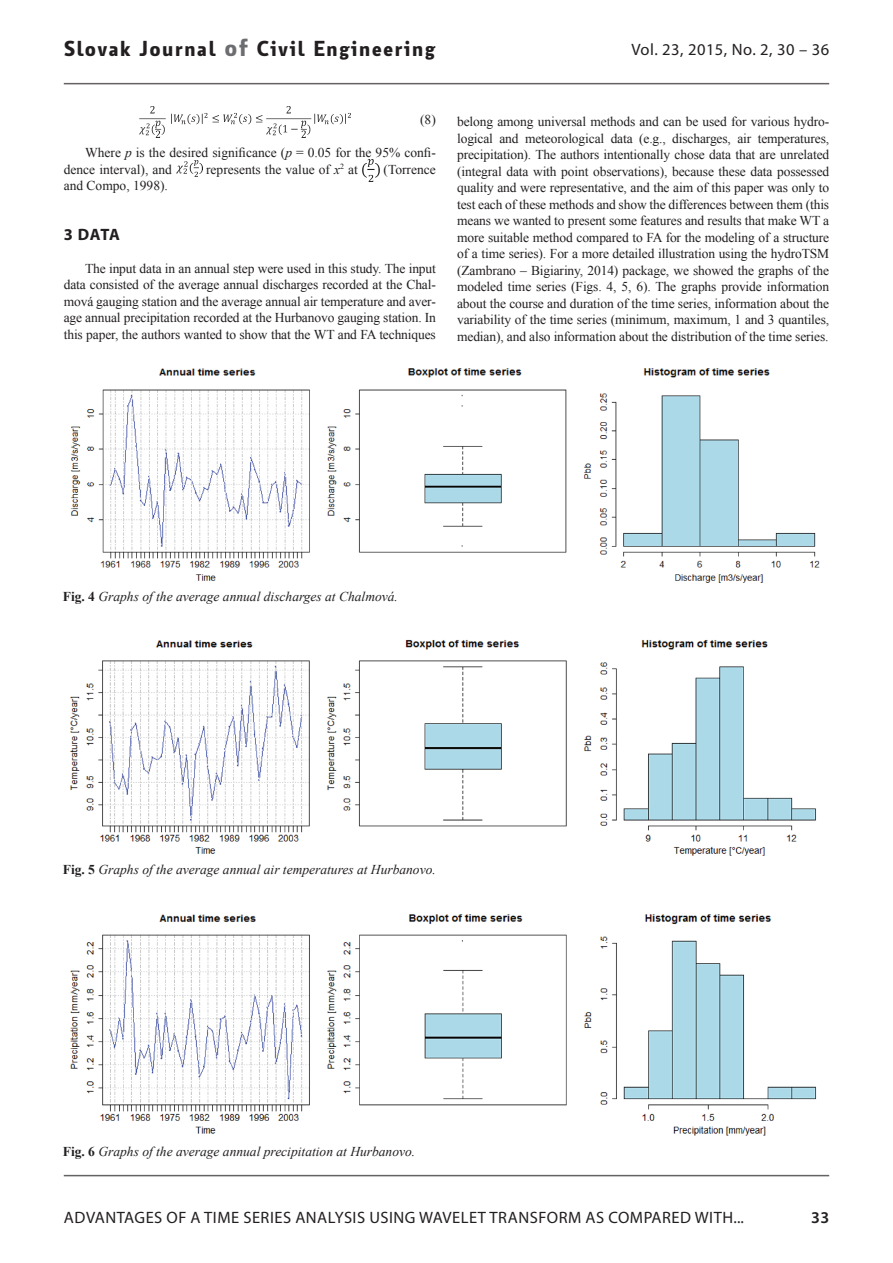
<style>
.page{position:relative;width:893px;height:1263px;background:#fff}
.page>*{position:absolute;margin:0;border:0;box-sizing:border-box;transform-origin:0 0}
.t1{font:700 21px "Botanika Demi CE";letter-spacing:.05em;color:#231f20}
.t2{font:16.5px "Myriad Pro";letter-spacing:.03em;color:#231f20}
.t3{font:700 16.5px "Myriad Pro";color:#231f20}
.t4{font:600 16.5px "Myriad Pro";color:#231f20}
.t5{font:13.5px/16.5px "Times New Roman";letter-spacing:-.01em;color:#231f20;text-align:justify}
.t6{font:italic 13.5px "Times New Roman";color:#231f20}
.s1{font-size:24px;color:#6c6d70}
.s2{font-style:italic}
.s3{font-weight:700;font-style:normal}
</style>
<div class="page">
<hr style="left:64px;top:83px;width:765px;height:1px;background:#231f20">
<hr style="left:64px;top:1175px;width:765px;height:1px;background:#231f20">
<img style="left:140px;top:106px;width:211px;height:31px">
<img style="left:176px;top:161px;width:26px;height:16px">
<img style="left:362px;top:159px;width:17px;height:22px">
<img style="left:71px;top:368px;width:749px;height:215px">
<img style="left:71px;top:640px;width:745px;height:216px">
<img style="left:71px;top:914px;width:746px;height:222px">
<h1 class="t1" style="left:64px;top:39px;width:373px">Slovak Journal <span class="s1">of</span> Civil Engineering</h1>
<p class="t2" style="left:631px;top:39px;width:199px">Vol. 23, 2015, No. 2, 30 – 36</p>
<p class="t5" style="left:420px;top:111px;width:17px">(8)</p>
<p class="t5" style="left:64px;top:144px;width:374px;text-indent:21px">Where <span class="s2">p</span> is the desired significance (<span class="s2">p</span> = 0.05 for the 95% confi&shy;dence interval), and</p>
<p class="t5" style="left:206px;top:161px;width:153px">represents the value of <span class="s2">x</span><sup>2</sup> at</p>
<p class="t5" style="left:384px;top:161px;width:54px">(Torrence</p>
<p class="t5" style="left:64px;top:177px;width:106px">and Compo, 1998).</p>
<p class="t3" style="left:64px;top:223px;width:58px">3 DATA</p>
<p class="t5" style="left:64px;top:260px;width:374px;text-indent:21px">The input data in an annual step were used in this study. The input data consisted of the average annual discharges recorded at the Chal&shy;mová gauging station and the average annual air temperature and aver&shy;age annual precipitation recorded at the Hurbanovo gauging station. In this paper, the authors wanted to show that the WT and FA techniques</p>
<p class="t5" style="left:457px;top:113px;width:374px">belong among universal methods and can be used for various hydro&shy;logical and meteorological data (e.g., discharges, air temperatures, precipitation). The authors intentionally chose data that are unrelated (integral data with point observations), because these data possessed quality and were representative, and the aim of this paper was only to test each of these methods and show the differences between them (this means we wanted to present some features and results that make WT a more suitable method compared to FA for the modeling of a structure of a time series). For a more detailed illustration using the hydroTSM (Zambrano – Bigiariny, 2014) package, we showed the graphs of the modeled time series (Figs. 4, 5, 6). The graphs provide information about the course and duration of the time series, information about the variability of the time series (minimum, maximum, 1 and 3 quantiles, median), and also information about the distribution of the time series.</p>
<p class="t6" style="left:63px;top:587px;width:337px"><span class="s3">Fig. 4</span> Graphs of the average annual discharges at Chalmová.</p>
<p class="t6" style="left:63px;top:860px;width:374px"><span class="s3">Fig. 5</span> Graphs of the average annual air temperatures at Hurbanovo.</p>
<p class="t6" style="left:63px;top:1142px;width:354px"><span class="s3">Fig. 6</span> Graphs of the average annual precipitation at Hurbanovo.</p>
<p class="t2" style="left:64px;top:1207px;width:682px">ADVANTAGES OF A TIME SERIES ANALYSIS USING WAVELET TRANSFORM AS COMPARED WITH...</p>
<p class="t4" style="left:811px;top:1207px;width:20px">33</p>
</div>
